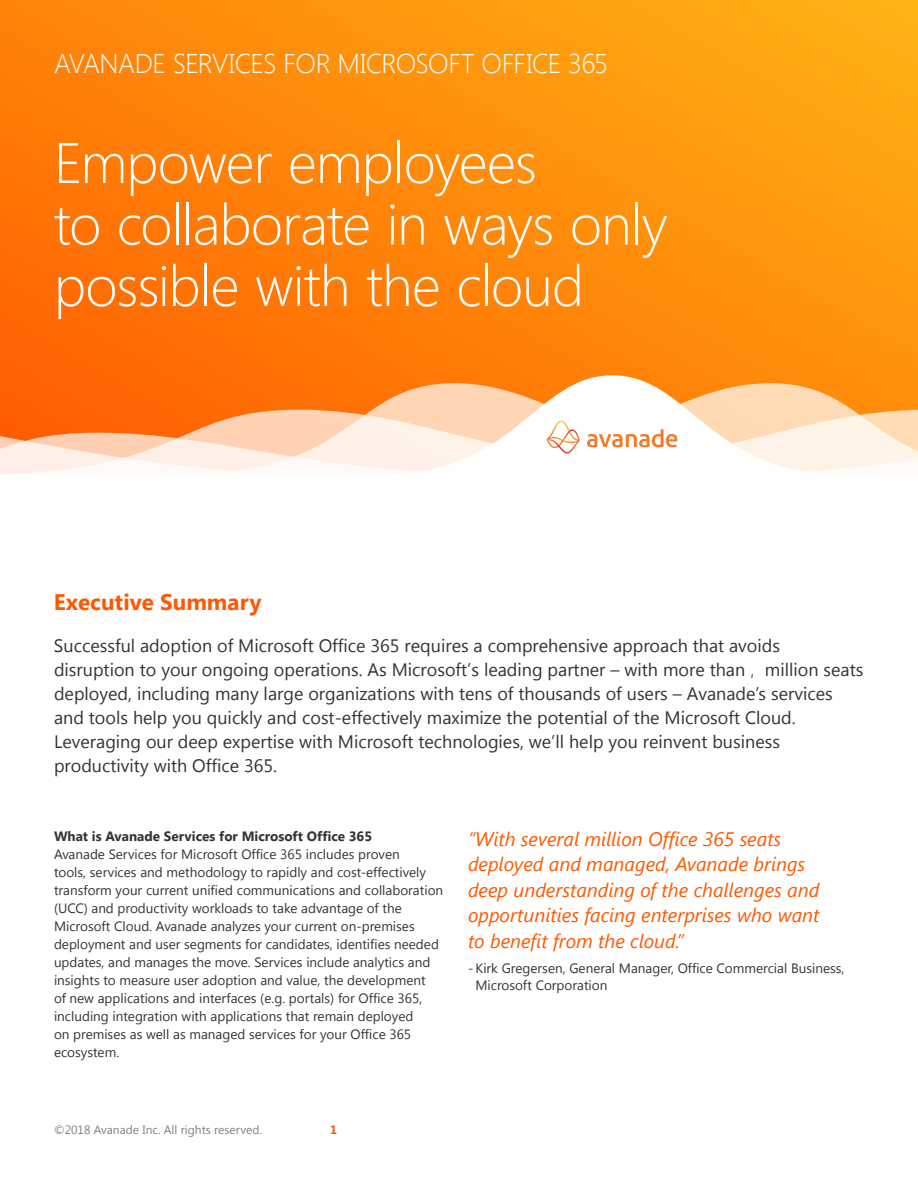
<style>
.page{position:relative;width:918px;height:1188px;background:#fff}
.page>*{position:absolute;margin:0;border:0;box-sizing:border-box;transform-origin:0 0}
.t1{font:300 57px/61.5px "Segoe UI";letter-spacing:-.015em;color:#fff}
.t2{font:300 27px "Segoe UI";letter-spacing:-.025em;color:#fff}
.t3{font:700 22.5px "Segoe UI";color:#ff5800}
.t4{font:italic 19.5px/25.5px "Segoe UI";color:#ff5800}
.t5{font:18px/24px "Segoe UI";color:#333}
.t6{font:13.5px/18px "Segoe UI";color:#333}
.t7{font:700 13.5px "Segoe UI";color:#333}
.t8{font:12px "Segoe UI";color:#808080}
.t9{font:700 12px "Segoe UI";color:#ff5800}
</style>
<div class="page">
<svg style="left:0;top:0;width:918px;height:375px;background:#ff8a0a"></svg>
<svg style="left:0;top:375px;width:918px;height:8px;background:#ff7f13"></svg>
<svg style="left:0;top:383px;width:918px;height:91px"></svg>
<h2 class="t2" style="left:54px;top:45px;width:556px">AVANADE SERVICES FOR MICROSOFT OFFICE 365</h2>
<h1 class="t1" style="left:54px;top:130px;width:615px">Empower employees<br>to collaborate in ways only possible with the cloud</h1>
<h3 class="t3" style="left:54px;top:586px;width:209px">Executive Summary</h3>
<p class="t5" style="left:54px;top:633px;width:811px">Successful adoption of Microsoft Office 365 requires a comprehensive approach that avoids disruption to your ongoing operations. As Microsoft’s leading partner – with more than million seats deployed, including many large organizations with tens of thousands of users – Avanade’s services and tools help you quickly and cost-effectively maximize the potential of the Microsoft Cloud.<br>Leveraging our deep expertise with Microsoft technologies, we’ll help you reinvent business productivity with Office 365.</p>
<p class="t7" style="left:54px;top:827px;width:320px">What is Avanade Services for Microsoft Office 365</p>
<p class="t6" style="left:54px;top:845px;width:391px">Avanade Services for Microsoft Office 365 includes proven<br>tools, services and methodology to rapidly and cost-effectively transform your current unified communications and collaboration (UCC) and productivity workloads to take advantage of the Microsoft Cloud. Avanade analyzes your current on-premises deployment and user segments for candidates, identifies needed updates, and manages the move. Services include analytics and insights to measure user adoption and value, the development<br>of new applications and interfaces (e.g. portals) for Office 365, including integration with applications that remain deployed<br>on premises as well as managed services for your Office 365 ecosystem.</p>
<p class="t8" style="left:54px;top:1121px;width:210px">©2018 Avanade Inc. All rights reserved.</p>
<p class="t9" style="left:330px;top:1121px;width:8px">1</p>
<h3 class="t4" style="left:468px;top:825px;width:353px">“With several million Office 365 seats deployed and managed, Avanade brings deep understanding of the challenges and opportunities facing enterprises who want to benefit from the cloud.”</h3>
<p class="t6" style="left:476px;top:960px;width:370px;line-height:16.5px;text-indent:-8px">- Kirk Gregersen, General Manager, Office Commercial Business,<br>Microsoft Corporation</p>
</div>
